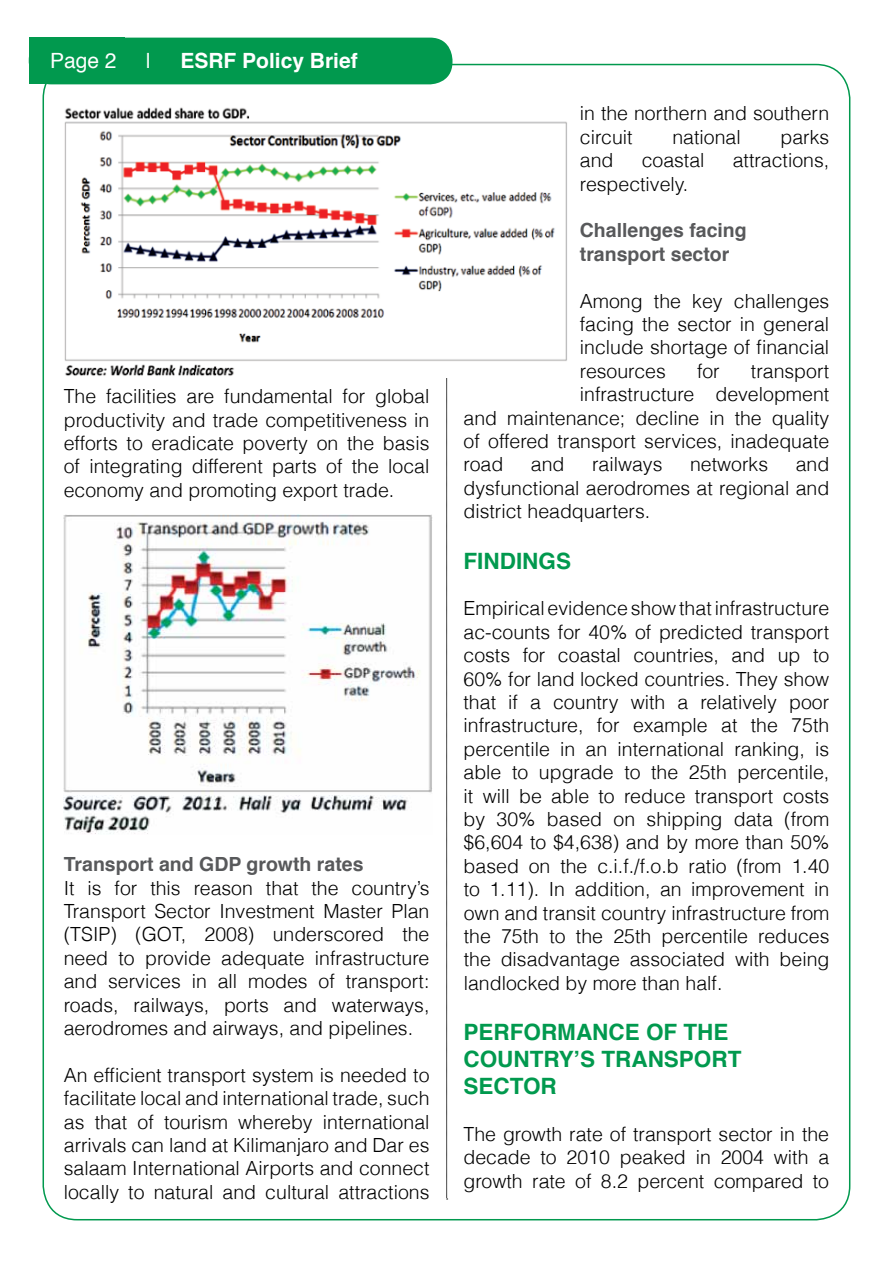
<style>
.page{position:relative;width:893px;height:1263px;background:#fff}
.page>*{position:absolute;margin:0;border:0;box-sizing:border-box;transform-origin:0 0}
.t1{font:700 22.5px/27px "Helvetica";color:#01994e}
.t2{font:700 21px "Helvetica";color:#fff}
.t3{font:21px "Helvetica";color:#fff}
.t4{font:300 19.5px/23.4px "Helvetica";color:#000;text-align:justify}
.t5{font:700 19.5px/23.4px "Helvetica";color:#58595b}
</style>
<div class="page">
<div style="left:29px;top:38px;width:423px;height:46px;background:#01994e;border-radius:22px"></div>
<div style="left:29px;top:38px;width:96px;height:46px;background:#01994e"></div>
<svg style="left:446px;top:378px;width:2px;height:822px;background:#a2a2a2"></svg>
<img style="left:64px;top:107px;width:503px;height:269px">
<img style="left:64px;top:514px;width:368px;height:320px">
<p class="t3" style="left:50px;top:45px;width:68px">Page 2</p>
<p class="t3" style="left:146px;top:45px;width:7px">|</p>
<p class="t2" style="left:180px;top:44px;width:179px">ESRF Policy Brief</p>
<p class="t4" style="left:64px;top:384px;width:367px">The facilities are fundamental for global productivity and trade competitiveness in efforts to eradicate poverty on the basis of integrating different parts of the local economy and promoting export trade.</p>
<p class="t5" style="left:64px;top:853px;width:301px">Transport and GDP growth rates</p>
<p class="t4" style="left:64px;top:876px;width:367px">It is for this reason that the country’s Transport Sector Investment Master Plan (TSIP) (GOT, 2008) underscored the need to provide adequate infrastructure and services in all modes of transport: roads, railways, ports and waterways, aerodromes and airways, and pipelines.</p>
<p class="t4" style="left:64px;top:1063px;width:367px">An efficient transport system is needed to facilitate local and international trade, such as that of tourism whereby international arrivals can land at Kilimanjaro and Dar es salaam International Airports and connect locally to natural and cultural attractions</p>
<p class="t4" style="left:580px;top:101px;width:251px">in the northern and southern circuit</p>
<p class="t4" style="left:672px;top:125px;width:70px">national</p>
<p class="t4" style="left:780px;top:125px;width:50px">parks</p>
<p class="t4" style="left:580px;top:148px;width:35px">and</p>
<p class="t4" style="left:642px;top:148px;width:64px">coastal</p>
<p class="t4" style="left:733px;top:148px;width:98px">attractions,</p>
<p class="t4" style="left:580px;top:172px;width:110px">respectively.</p>
<p class="t5" style="left:580px;top:219px;width:168px">Challenges facing transport sector</p>
<p class="t4" style="left:580px;top:289px;width:251px">Among the key challenges facing the sector in general include shortage of financial resources</p>
<p class="t4" style="left:697px;top:359px;width:24px">for</p>
<p class="t4" style="left:751px;top:359px;width:80px">transport</p>
<p class="t4" style="left:580px;top:382px;width:251px">infrastructure development</p>
<p class="t4" style="left:464px;top:406px;width:367px">and maintenance; decline in the quality</p>
<p class="t4" style="left:464px;top:429px;width:367px">of offered transport services, inadequate</p>
<p class="t4" style="left:464px;top:452px;width:41px">road</p>
<p class="t4" style="left:531px;top:452px;width:35px">and</p>
<p class="t4" style="left:592px;top:452px;width:72px">railways</p>
<p class="t4" style="left:690px;top:452px;width:80px">networks</p>
<p class="t4" style="left:464px;top:452px;width:367px;text-indent:332px">and dysfunctional aerodromes at regional and district headquarters.</p>
<p class="t1" style="left:463px;top:547px;width:109px">FINDINGS</p>
<p class="t4" style="left:463px;top:596px;width:367px">Empirical evidence show that infrastructure ac-counts for 40% of predicted transport costs for coastal countries, and up to 60% for land locked countries. They show that if a country with a relatively poor infrastructure, for example at the 75th percentile in an international ranking, is able to upgrade to the 25th percentile, it will be able to reduce transport costs by 30% based on shipping data (from $6,604 to $4,638) and by more than 50% based on the c.i.f./f.o.b ratio (from 1.40 to 1.11). In addition, an improvement in own and transit country infrastructure from the 75th to the 25th percentile reduces the disadvantage associated with being landlocked by more than half.</p>
<p class="t1" style="left:463px;top:1019px;width:279px">PERFORMANCE OF THE<br>COUNTRY’S TRANSPORT<br>SECTOR</p>
<p class="t4" style="left:463px;top:1122px;width:367px">The growth rate of transport sector in the decade to 2010 peaked in 2004 with a growth rate of 8.2 percent compared to</p>
</div>
